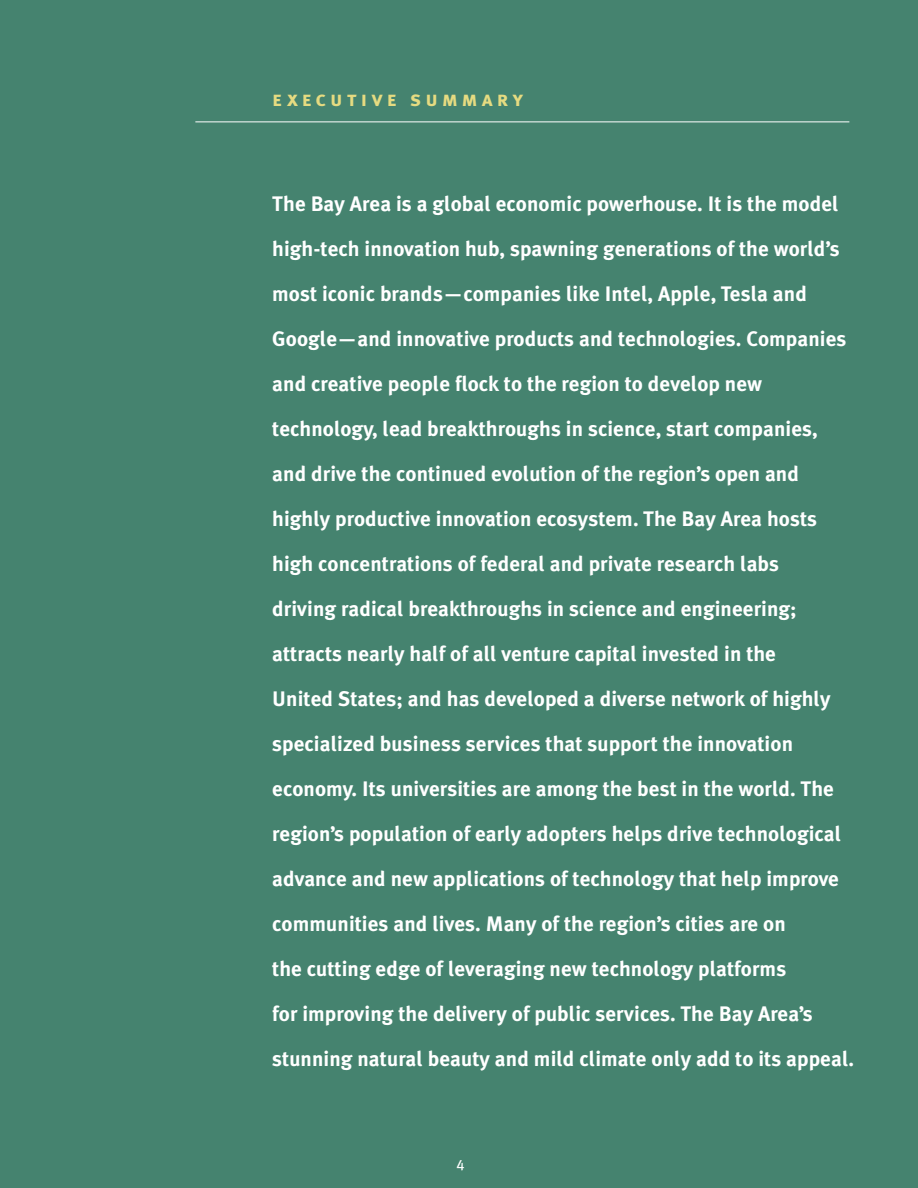
<style>
.page{position:relative;width:918px;height:1188px;background:#45836f}
.page>*{position:absolute;margin:0;border:0;box-sizing:border-box;transform-origin:0 0}
.t1{font:700 21px/45px "Meta Plus";letter-spacing:.005em;color:#fff}
.t2{font:21px "Meta Plus Bold Caps";letter-spacing:.2em;color:#e6db81}
.t3{font:15px "Meta Plus Book Caps";color:#fff}
</style>
<div class="page">
<hr style="left:195px;top:122px;width:654px;height:1px;background:#fff">
<p class="t2" style="left:272px;top:87px;width:253px">executive summary</p>
<p class="t1" style="left:272px;top:181px;width:583px">The Bay Area is a global economic powerhouse. It is the model high-tech innovation hub, spawning generations of the world’s most iconic brands—companies like Intel, Apple, Tesla and Google—and innovative products and technologies. Companies and creative people flock to the region to develop new technology, lead breakthroughs in science, start companies, and drive the continued evolution of the region’s open and highly productive innovation ecosystem. The Bay Area hosts high concentrations of federal and private research labs<br>driving radical breakthroughs in science and engineering; attracts nearly half of all venture capital invested in the<br>United States; and has developed a diverse network of highly specialized business services that support the innovation economy. Its universities are among the best in the world. The region’s population of early adopters helps drive technological advance and new applications of technology that help improve communities and lives. Many of the region’s cities are on<br>the cutting edge of leveraging new technology platforms<br>for improving the delivery of public services. The Bay Area’s stunning natural beauty and mild climate only add to its appeal.</p>
<p class="t3" style="left:457px;top:1156px;width:10px">4</p>
</div>
